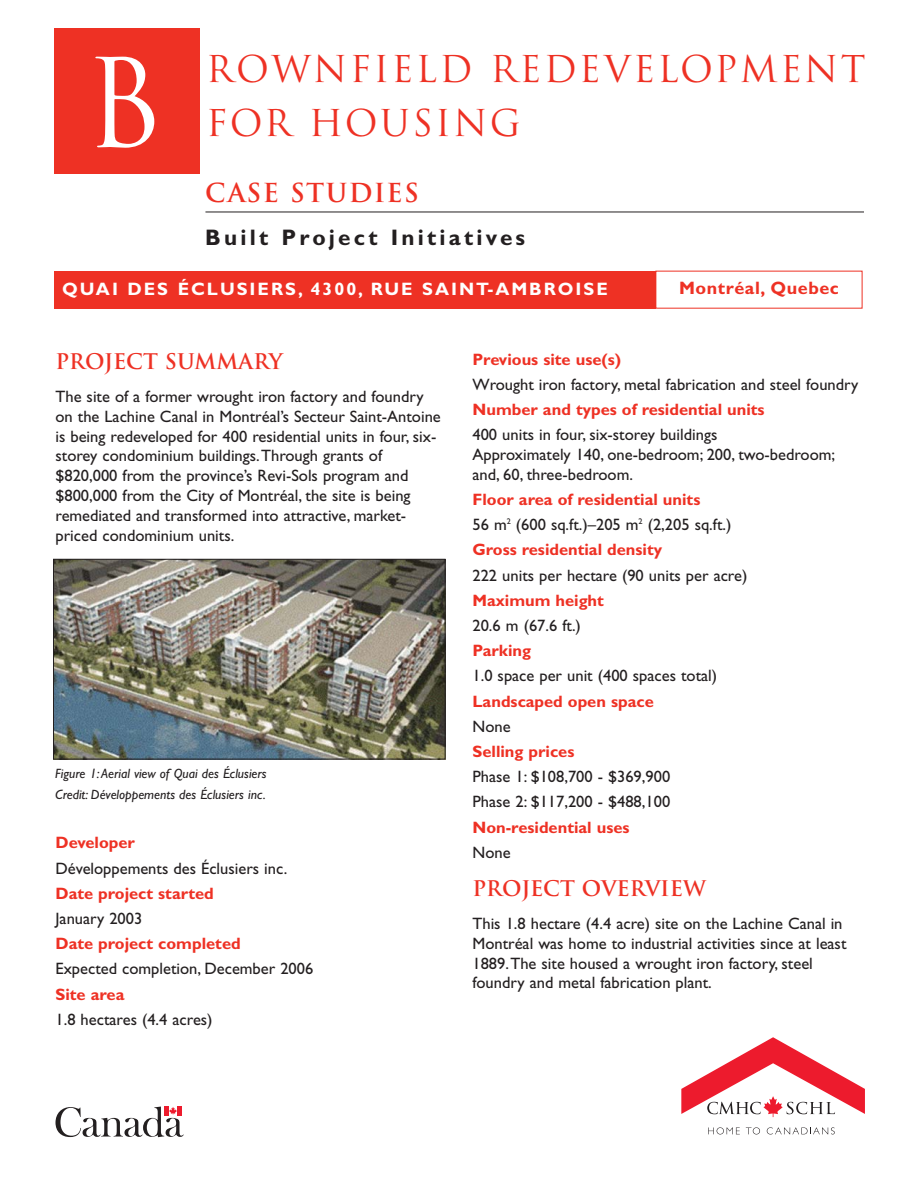
<style>
.page{position:relative;width:918px;height:1188px;background:#fff}
.page>*{position:absolute;margin:0;border:0;box-sizing:border-box;transform-origin:0 0}
.t1{font:120px "Trajan";color:#fff;scale:.95 1}
.t2{font:36px "Trajan";letter-spacing:.065em;color:#ee3124}
.t3{font:700 25.5px "Trajan";letter-spacing:.055em;color:#ee3124}
.t4{font:700 22.5px "Gill Sans";letter-spacing:.145em;color:#231f20}
.t5{font:700 21px "Trajan";color:#ee3124}
.t6{font:700 18px "Gill Sans";letter-spacing:.11em;color:#fff}
.t7{font:700 18px "Gill Sans";letter-spacing:.035em;color:#ee3124}
.t8{font:16.5px/19.8px "Gill Sans";color:#231f20}
.t9{font:700 16.5px/25.2px "Gill Sans";color:#ee3124}
.t10{font:italic 13.5px/20.5px "Gill Sans";color:#231f20}
.s1{font-weight:400;color:#231f20}
</style>
<div class="page">
<div style="left:54px;top:28px;width:146px;height:146px;background:#ee3124"></div>
<hr style="left:205px;top:212px;width:659px;height:1px;background:#231f20">
<svg style="left:681px;top:1037px;width:184px;height:80px"></svg>
<svg style="left:708px;top:1127px;width:32px;height:7px"></svg>
<svg style="left:746px;top:1127px;width:14px;height:7px"></svg>
<svg style="left:767px;top:1127px;width:68px;height:7px"></svg>
<hr style="left:164px;top:1106px;width:4px;height:10px;background:#ed1b2d">
<hr style="left:178px;top:1106px;width:4px;height:10px;background:#ed1b2d">
<svg style="left:56px;top:1107px;width:128px;height:30px"></svg>
<div style="left:54px;top:271px;width:601px;height:38px;background:#ee3124"></div>
<img style="left:55px;top:561px;width:389px;height:196px">
<div style="left:53px;top:559px;width:393px;height:200px;border:1px solid #231f20"></div>
<h1 class="t1" style="left:85px;top:35px;width:84px">B</h1>
<h2 class="t2" style="left:206px;top:48px;width:661px">ROWNFIELD REDEVELOPMENT</h2>
<h2 class="t2" style="left:206px;top:102px;width:316px">FOR HOUSING</h2>
<h3 class="t3" style="left:205px;top:178px;width:215px">CASE STUDIES</h3>
<h3 class="t4" style="left:205px;top:230px;width:322px">Built Project Initiatives</h3>
<p class="t6" style="left:62px;top:282px;width:547px">QUAI DES ÉCLUSIERS, 4300, RUE SAINT-AMBROISE</p>
<p class="t7" style="left:679px;top:281px;width:161px">Montréal, Quebec</p>
<p class="t5" style="left:55px;top:350px;width:229px">PROJECT SUMMARY</p>
<p class="t8" style="left:55px;top:388px;width:387px">The site of a former wrought iron factory and foundry on the Lachine Canal in Montréal’s Secteur Saint-Antoine is being redeveloped for 400 residential units in four, six&shy;storey condominium buildings.Through grants of $820,000 from the province’s Revi-Sols program and $800,000 from the City of Montréal, the site is being remediated and transformed into attractive, market&shy;priced condominium units.</p>
<p class="t10" style="left:55px;top:765px;width:213px">Figure 1:Aerial view of Quai des Éclusiers<br>Credit: Développements des Éclusiers inc.</p>
<p class="t9" style="left:55px;top:832px;width:81px">Developer</p>
<p class="t8" style="left:55px;top:860px;width:233px">Développements des Éclusiers inc.</p>
<p class="t9" style="left:55px;top:882px;width:160px">Date project started</p>
<p class="t8" style="left:55px;top:910px;width:88px">January 2003</p>
<p class="t9" style="left:55px;top:933px;width:187px">Date project completed</p>
<p class="t8" style="left:55px;top:961px;width:259px">Expected completion, December 2006</p>
<p class="t9" style="left:55px;top:983px;width:70px">Site area</p>
<p class="t8" style="left:55px;top:1011px;width:159px">1.8 hectares (4.4 acres)</p>
<p class="t9" style="left:472px;top:348px;width:150px">Previous site use(s)</p>
<p class="t8" style="left:472px;top:376px;width:388px">Wrought iron factory, metal fabrication and steel foundry</p>
<p class="t9" style="left:472px;top:399px;width:294px">Number and types of residential units</p>
<p class="t8" style="left:472px;top:426px;width:364px">400 units in four, six-storey buildings<br>Approximately 140, one-bedroom; 200, two-bedroom; and, 60, three-bedroom.</p>
<p class="t9" style="left:472px;top:489px;width:261px">Floor area of residential units<br><span class="s1">56 m</span><sup>2</sup> <span class="s1">(600 sq.ft.)–205 m</span><sup>2</sup> <span class="s1">(2,205 sq.ft.)<br></span>Gross residential density</p>
<p class="t8" style="left:472px;top:567px;width:276px">222 units per hectare (90 units per acre)</p>
<p class="t9" style="left:472px;top:589px;width:133px">Maximum height</p>
<p class="t8" style="left:472px;top:617px;width:110px">20.6 m (67.6 ft.)</p>
<p class="t9" style="left:472px;top:640px;width:60px">Parking</p>
<p class="t8" style="left:472px;top:668px;width:246px">1.0 space per unit (400 spaces total)</p>
<p class="t9" style="left:472px;top:690px;width:183px">Landscaped open space</p>
<p class="t8" style="left:472px;top:718px;width:40px">None</p>
<p class="t9" style="left:472px;top:741px;width:103px">Selling prices</p>
<p class="t8" style="left:472px;top:766px;width:199px;line-height:25.2px">Phase 1: $108,700 - $369,900<br>Phase 2: $117,200 - $488,100</p>
<p class="t9" style="left:472px;top:816px;width:159px">Non-residential uses</p>
<p class="t8" style="left:472px;top:844px;width:40px">None</p>
<p class="t5" style="left:472px;top:877px;width:235px">PROJECT OVERVIEW</p>
<p class="t8" style="left:472px;top:915px;width:376px">This 1.8 hectare (4.4 acre) site on the Lachine Canal in Montréal was home to industrial activities since at least 1889.The site housed a wrought iron factory, steel foundry and metal fabrication plant.</p>
</div>
